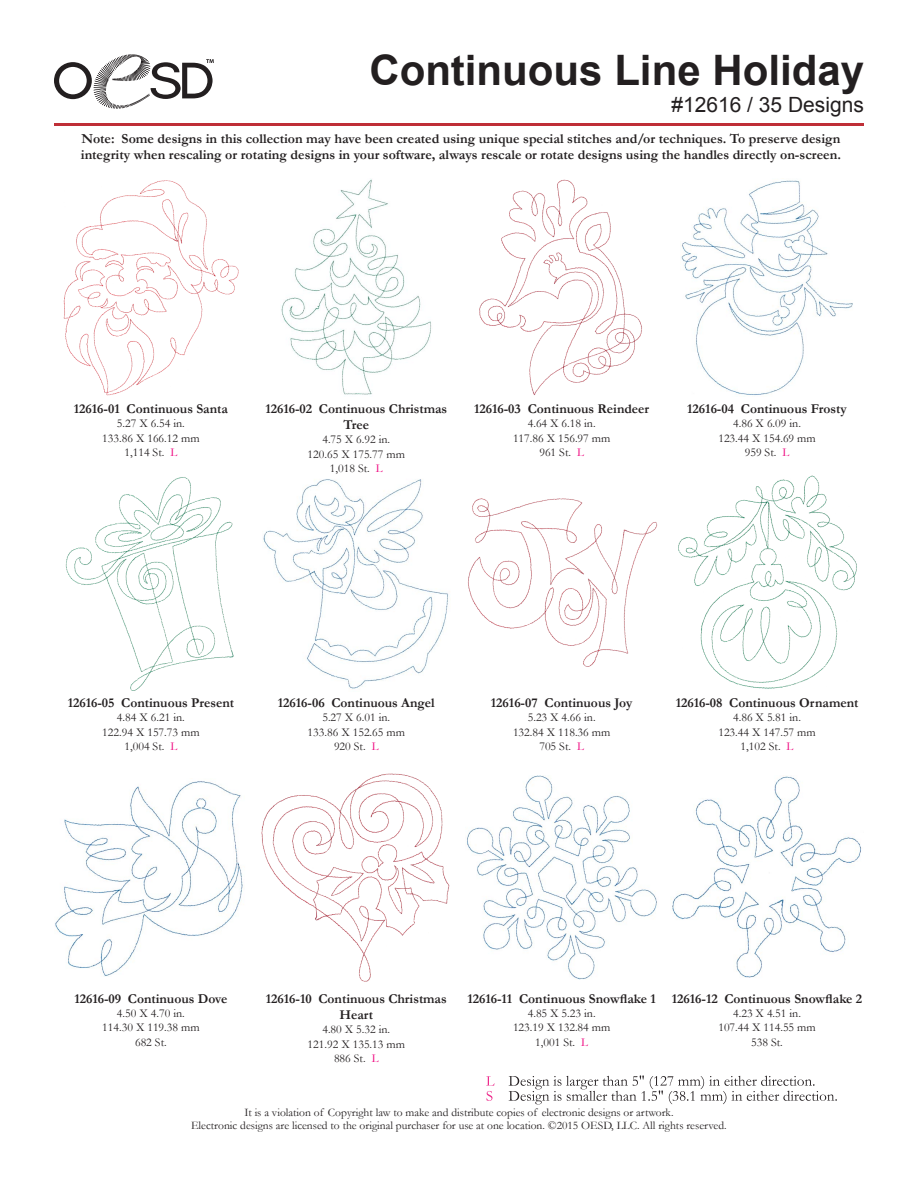
<style>
.page{position:relative;width:918px;height:1188px;background:#fff}
.page>*{position:absolute;margin:0;border:0;box-sizing:border-box;transform-origin:0 0}
.t1{font:700 42px "Arial";color:#231f20}
.t2{font:21px "Arial";color:#231f20}
.t3{font:700 13.8px/16.6px "Garamond";color:#231f20}
.Paragraph_Style_1{font:700 13.5px/16.2px "Garamond";color:#231f20;text-align:center}
.t4{font:12px "Garamond";color:#231f20}
.t5{font:11.55px/13.8px "Garamond";color:#231f20;text-align:center}
.s1{color:#ef047e}
</style>
<div class="page">
<svg style="left:54px;top:54px;width:160px;height:55px"></svg>
<hr style="left:54px;top:123px;width:810px;height:3px;background:#bf2f37">
<svg style="left:486px;top:1076px;width:9px;height:25px"></svg>
<svg style="left:509px;top:1075px;width:328px;height:29px"></svg>
<img style="left:63px;top:180px;width:176px;height:216px">
<img style="left:281px;top:179px;width:150px;height:216px">
<img style="left:479px;top:179px;width:163px;height:216px">
<img style="left:680px;top:180px;width:173px;height:215px">
<img style="left:55px;top:781px;width:188px;height:195px">
<img style="left:261px;top:773px;width:189px;height:209px">
<img style="left:467px;top:775px;width:190px;height:205px">
<img style="left:671px;top:776px;width:190px;height:202px">
<img style="left:65px;top:477px;width:169px;height:214px">
<img style="left:263px;top:479px;width:186px;height:211px">
<img style="left:468px;top:498px;width:190px;height:169px">
<img style="left:678px;top:475px;width:179px;height:214px">
<h1 class="t1" style="left:369px;top:42px;width:496px">Continuous Line Holiday</h1>
<h2 class="t2" style="left:671px;top:91px;width:194px">#12616 / 35 Designs</h2>
<p class="t3" style="left:81px;top:130px;width:762px">Note: Some designs in this collection may have been created using unique special stitches and/or techniques. To preserve design integrity when rescaling or rotating designs in your software, always rescale or rotate designs using the handles directly on-screen.</p>
<p class="Paragraph_Style_1" style="left:74px;top:401px;width:156px">12616-01 Continuous Santa</p>
<p class="t4" style="left:117px;top:415px;width:69px">5.27 X 6.54 in.</p>
<p class="t4" style="left:102px;top:430px;width:99px">133.86 X 166.12 mm</p>
<p class="t4" style="left:124px;top:444px;width:54px">1,114 St. <span class="s1">L</span></p>
<p class="Paragraph_Style_1" style="left:265px;top:401px;width:183px">12616-02 Continuous Christmas<br>Tree</p>
<p class="t4" style="left:322px;top:432px;width:69px">4.75 X 6.92 in.</p>
<p class="t4" style="left:308px;top:446px;width:99px">120.65 X 175.77 mm</p>
<p class="t4" style="left:330px;top:460px;width:54px">1,018 St. <span class="s1">L</span></p>
<p class="Paragraph_Style_1" style="left:474px;top:401px;width:177px">12616-03 Continuous Reindeer</p>
<p class="t4" style="left:528px;top:415px;width:69px">4.64 X 6.18 in.</p>
<p class="t4" style="left:513px;top:430px;width:99px">117.86 X 156.97 mm</p>
<p class="t4" style="left:539px;top:444px;width:46px">961 St. <span class="s1">L</span></p>
<p class="Paragraph_Style_1" style="left:687px;top:401px;width:161px">12616-04 Continuous Frosty</p>
<p class="t4" style="left:733px;top:415px;width:69px">4.86 X 6.09 in.</p>
<p class="t4" style="left:718px;top:430px;width:99px">123.44 X 154.69 mm</p>
<p class="t4" style="left:745px;top:444px;width:46px">959 St. <span class="s1">L</span></p>
<p class="Paragraph_Style_1" style="left:68px;top:695px;width:168px">12616-05 Continuous Present</p>
<p class="t4" style="left:117px;top:709px;width:69px">4.84 X 6.21 in.</p>
<p class="t4" style="left:102px;top:724px;width:99px">122.94 X 157.73 mm</p>
<p class="t4" style="left:124px;top:738px;width:54px">1,004 St. <span class="s1">L</span></p>
<p class="Paragraph_Style_1" style="left:278px;top:695px;width:158px">12616-06 Continuous Angel</p>
<p class="t4" style="left:322px;top:709px;width:69px">5.27 X 6.01 in.</p>
<p class="t4" style="left:308px;top:724px;width:99px">133.86 X 152.65 mm</p>
<p class="t4" style="left:334px;top:738px;width:46px">920 St. <span class="s1">L</span></p>
<p class="Paragraph_Style_1" style="left:491px;top:695px;width:143px">12616-07 Continuous Joy</p>
<p class="t4" style="left:528px;top:709px;width:69px">5.23 X 4.66 in.</p>
<p class="t4" style="left:513px;top:724px;width:99px">132.84 X 118.36 mm</p>
<p class="t4" style="left:539px;top:738px;width:46px">705 St. <span class="s1">L</span></p>
<p class="Paragraph_Style_1" style="left:676px;top:695px;width:184px">12616-08 Continuous Ornament</p>
<p class="t4" style="left:733px;top:709px;width:69px">4.86 X 5.81 in.</p>
<p class="t4" style="left:718px;top:724px;width:99px">123.44 X 147.57 mm</p>
<p class="t4" style="left:741px;top:738px;width:54px">1,102 St. <span class="s1">L</span></p>
<p class="Paragraph_Style_1" style="left:74px;top:990px;width:155px">12616-09 Continuous Dove</p>
<p class="t4" style="left:117px;top:1005px;width:69px">4.50 X 4.70 in.</p>
<p class="t4" style="left:102px;top:1020px;width:99px">114.30 X 119.38 mm</p>
<p class="t4" style="left:135px;top:1034px;width:33px">682 St.</p>
<p class="Paragraph_Style_1" style="left:266px;top:990px;width:182px">12616-10 Continuous Christmas<br>Heart</p>
<p class="t4" style="left:322px;top:1021px;width:69px">4.80 X 5.32 in.</p>
<p class="t4" style="left:308px;top:1036px;width:99px">121.92 X 135.13 mm</p>
<p class="t4" style="left:334px;top:1050px;width:46px">886 St. <span class="s1">L</span></p>
<p class="Paragraph_Style_1" style="left:467px;top:990px;width:190px">12616-11 Continuous Snowflake 1</p>
<p class="t4" style="left:528px;top:1005px;width:69px">4.85 X 5.23 in.</p>
<p class="t4" style="left:513px;top:1020px;width:99px">123.19 X 132.84 mm</p>
<p class="t4" style="left:535px;top:1034px;width:54px">1,001 St. <span class="s1">L</span></p>
<p class="Paragraph_Style_1" style="left:672px;top:990px;width:192px">12616-12 Continuous Snowflake 2</p>
<p class="t4" style="left:733px;top:1005px;width:69px">4.23 X 4.51 in.</p>
<p class="t4" style="left:718px;top:1020px;width:99px">107.44 X 114.55 mm</p>
<p class="t4" style="left:751px;top:1034px;width:33px">538 St.</p>
<p class="t5" style="left:191px;top:1105px;width:537px">It is a violation of Copyright law to make and distribute copies of electronic designs or artwork.<br>Electronic designs are licensed to the original purchaser for use at one location. ©2015 OESD, LLC. All rights reserved.</p>
</div>
